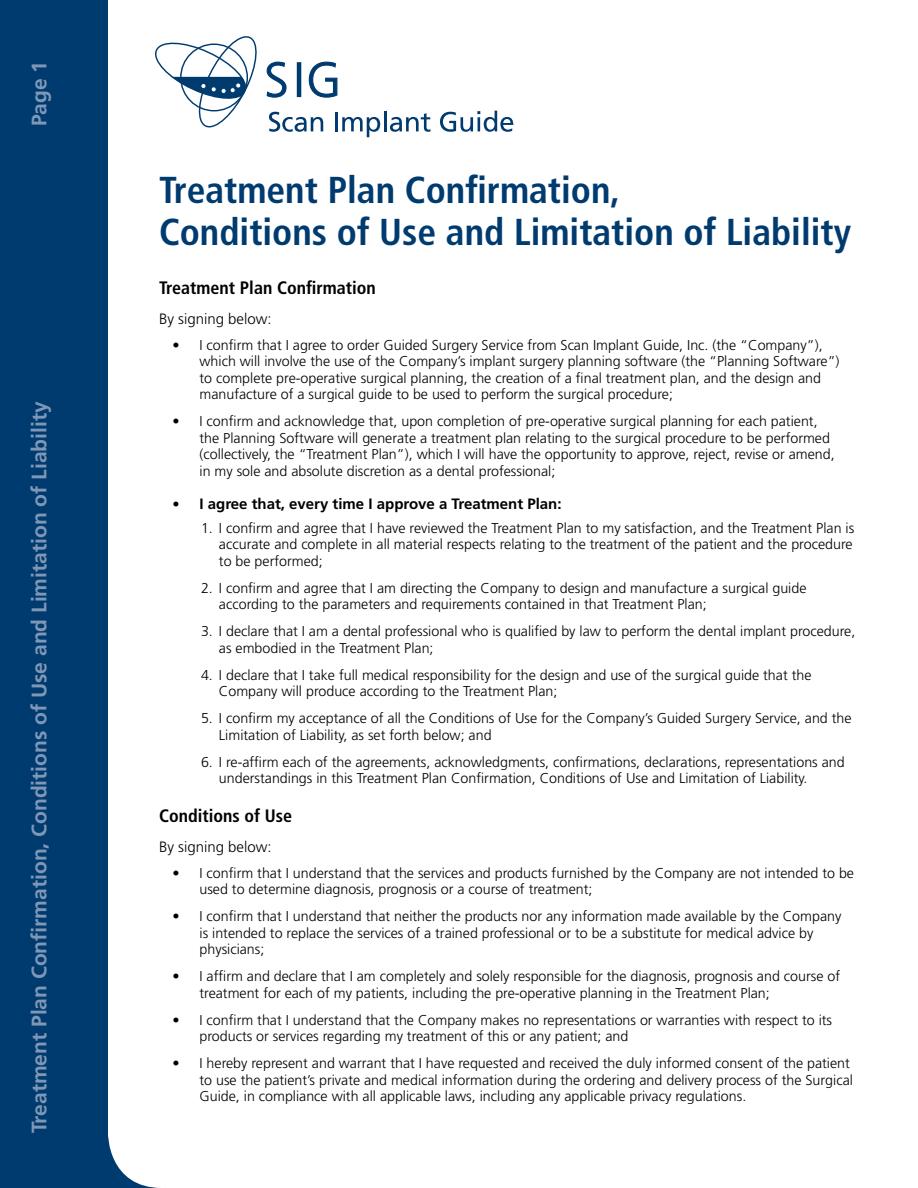
<style>
.page{position:relative;width:918px;height:1188px;background:#fff}
.page>*{position:absolute;margin:0;border:0;box-sizing:border-box;transform-origin:0 0}
.t1{font:700 condensed 37.5px/42px "Frutiger";color:#003b70}
.t2{font:700 21px "Frutiger";color:#7f97b6}
.t3{font:700 condensed 18px "Frutiger";color:#000}
.t4{font:700 15px "Frutiger LT Std";color:#000}
.t5{font:300 15px "Frutiger";color:#000}
.t6{font:300 14.25px/16.5px "Frutiger LT Std";color:#000}
.t7{font:300 14.25px/16.5px "Frutiger";color:#000}
.s1{font-weight:300;font-size:14.25px}
</style>
<div class="page">
<div style="left:0;top:0;width:221px;height:1188px;background:#003b70"></div>
<div style="left:108px;top:0;width:170px;height:1188px;background:#fff"></div>
<svg style="left:155px;top:35px;width:104px;height:94px"></svg>
<svg style="left:266px;top:61px;width:21px;height:37px"></svg>
<div style="left:297px;top:62px;width:4px;height:35px;border:1px solid #003b70"></div>
<svg style="left:308px;top:61px;width:30px;height:37px"></svg>
<svg style="left:269px;top:112px;width:54px;height:20px"></svg>
<hr style="left:335px;top:112px;width:3px;height:19px;background:#003b70">
<svg style="left:342px;top:117px;width:38px;height:20px"></svg>
<hr style="left:384px;top:111px;width:2px;height:20px;background:#003b70">
<svg style="left:390px;top:113px;width:41px;height:19px"></svg>
<svg style="left:440px;top:111px;width:73px;height:21px"></svg>
<h2 class="t2" style="left:27px;top:126px;width:67px;rotate:-90deg">Page 1</h2>
<h2 class="t2" style="left:27px;top:1133px;width:733px;rotate:-90deg">Treatment Plan Confirmation, Conditions of Use and Limitation of Liability</h2>
<h1 class="t1" style="left:159px;top:169px;width:694px">Treatment Plan Confirmation,<br>Conditions of Use and Limitation of Liability</h1>
<p class="t3" style="left:159px;top:277px;width:218px">Treatment Plan Confirmation</p>
<p class="t5" style="left:159px;top:310px;width:114px">By signing below:</p>
<p class="t6" style="left:200px;top:337px;width:642px;text-indent:-27px">• I confirm that I agree to order Guided Surgery Service from Scan Implant Guide, Inc. (the “Company”), which will involve the use of the Company’s implant surgery planning software (the “Planning Software”) to complete pre-operative surgical planning, the creation of a fi nal treatment plan, and the design and manufacture of a surgical guide to be used to perform the surgical procedure;</p>
<p class="t6" style="left:200px;top:413px;width:637px;text-indent:-27px">• I confi rm and acknowledge that, upon completion of pre-operative surgical planning for each patient, the Planning Software will generate a treatment plan relating to the surgical procedure to be performed (collectively, the “Treatment Plan”), which I will have the opportunity to approve, reject, revise or amend, in my sole and absolute discretion as a dental professional;</p>
<p class="t4" style="left:172px;top:495px;width:391px"><span class="s1">•</span> I agree that, every time I approve a Treatment Plan:</p>
<p class="t6" style="left:219px;top:520px;width:637px;text-align:justify;text-indent:-18px">1. I confi rm and agree that I have reviewed the Treatment Plan to my satisfaction, and the Treatment Plan is accurate and complete in all material respects relating to the treatment of the patient and the procedure to be performed;</p>
<p class="t6" style="left:219px;top:580px;width:589px;text-indent:-18px">2. I confi rm and agree that I am directing the Company to design and manufacture a surgical guide according to the parameters and requirements contained in that Treatment Plan;</p>
<p class="t6" style="left:219px;top:623px;width:638px;text-indent:-18px">3. I declare that I am a dental professional who is qualified by law to perform the dental implant procedure, as embodied in the Treatment Plan;</p>
<p class="t6" style="left:219px;top:667px;width:594px;text-indent:-18px">4. I declare that I take full medical responsibility for the design and use of the surgical guide that the<br>Company will produce according to the Treatment Plan;</p>
<p class="t6" style="left:219px;top:710px;width:634px;text-indent:-18px">5. I confirm my acceptance of all the Conditions of Use for the Company’s Guided Surgery Service, and the<br>Limitation of Liability, as set forth below; and</p>
<p class="t6" style="left:219px;top:754px;width:627px;text-indent:-18px">6. I re-affi rm each of the agreements, acknowledgments, confi rmations, declarations, representations and understandings in this Treatment Plan Confi rmation, Conditions of Use and Limitation of Liability.</p>
<p class="t3" style="left:159px;top:805px;width:135px">Conditions of Use</p>
<p class="t5" style="left:159px;top:838px;width:114px">By signing below:</p>
<p class="t7" style="left:200px;top:864px;width:656px;text-indent:-27px">• I confirm that I understand that the services and products furnished by the Company are not intended to be used to determine diagnosis, prognosis or a course of treatment;</p>
<p class="t7" style="left:200px;top:908px;width:643px;text-indent:-27px">• I confirm that I understand that neither the products nor any information made available by the Company is intended to replace the services of a trained professional or to be a substitute for medical advice by physicians;</p>
<p class="t7" style="left:200px;top:968px;width:642px;text-indent:-27px">• I affirm and declare that I am completely and solely responsible for the diagnosis, prognosis and course of treatment for each of my patients, including the pre-operative planning in the Treatment Plan;</p>
<p class="t7" style="left:200px;top:1011px;width:634px;text-indent:-27px">• I confirm that I understand that the Company makes no representations or warranties with respect to its products or services regarding my treatment of this or any patient; and</p>
<p class="t7" style="left:200px;top:1055px;width:655px;text-indent:-27px">• I hereby represent and warrant that I have requested and received the duly informed consent of the patient to use the patient’s private and medical information during the ordering and delivery process of the Surgical<br>Guide, in compliance with all applicable laws, including any applicable privacy regulations.</p>
</div>
